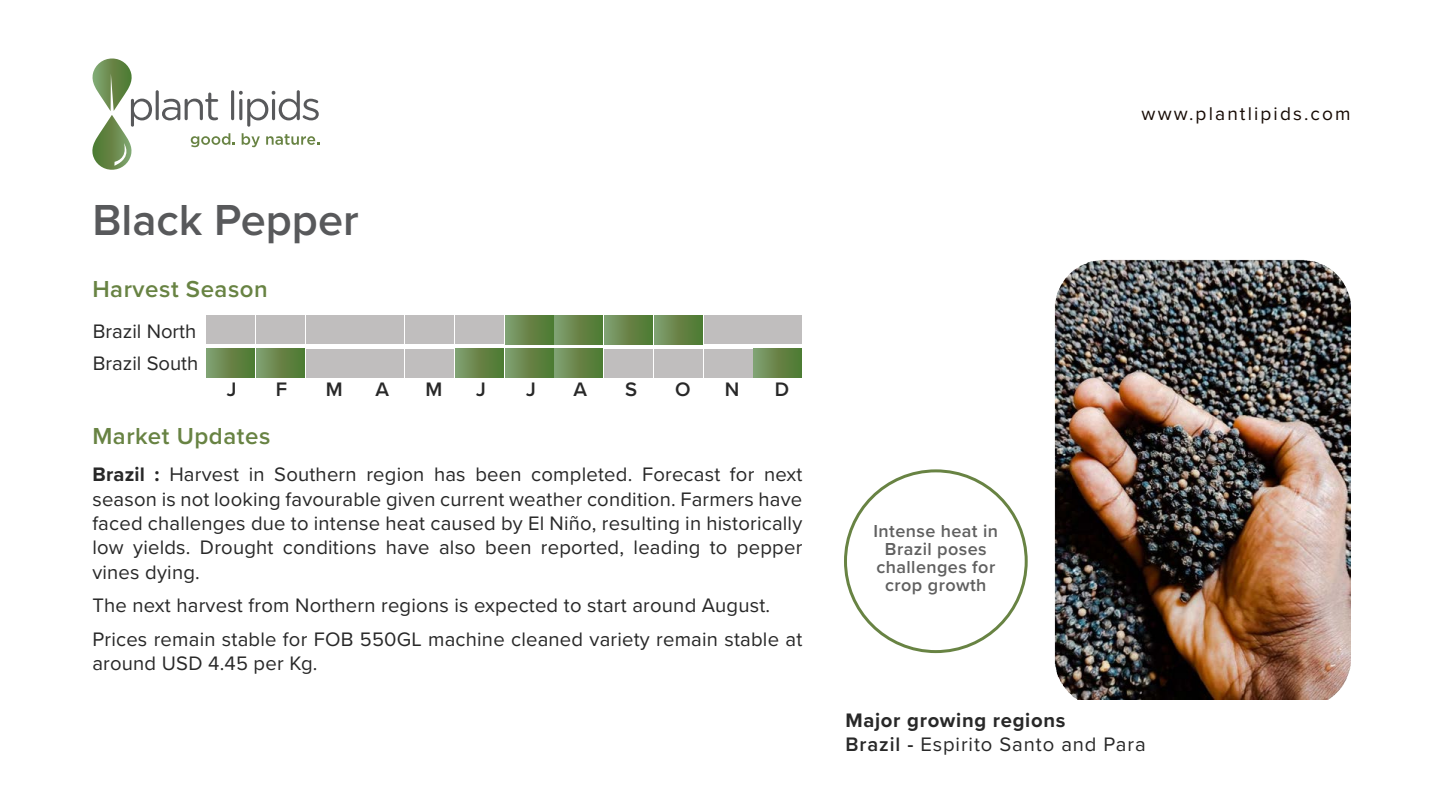
<style>
.page{position:relative;width:1440px;height:810px;background:#fff}
.page>*{position:absolute;margin:0;border:0;box-sizing:border-box;transform-origin:0 0}
.t1{font:600 45px "Proxima Nova";color:#58595b}
.t2{font:600 24px "Proxima Nova";letter-spacing:.025em;color:#688343}
.t3{font:20.25px/24.3px "Proxima Nova";letter-spacing:.01em;color:#282828}
.t4{font:20.25px/24.3px "Proxima Nova";letter-spacing:.045em;color:#282828}
.t5{font:600 20.25px "Proxima Nova";color:#282828}
.t6{font:19.12px "Proxima Nova";letter-spacing:.11em;color:#160a04}
.t7{font:600 18px/18px "Proxima Nova";letter-spacing:.025em;color:#606060;text-align:center}
.s1{font-weight:700}
.s2{font-weight:600}
</style>
<div class="page">
<img style="left:1055px;top:259px;width:295px;height:441px">
<div style="left:207px;top:315px;width:48px;height:29px;background:#c0bebe"></div>
<div style="left:256px;top:315px;width:49px;height:29px;background:#c0bebe"></div>
<div style="left:306px;top:315px;width:48px;height:29px;background:#c0bebe"></div>
<div style="left:356px;top:315px;width:48px;height:29px;background:#c0bebe"></div>
<div style="left:406px;top:315px;width:48px;height:29px;background:#c0bebe"></div>
<div style="left:455px;top:315px;width:49px;height:29px;background:#c0bebe"></div>
<div style="left:505px;top:315px;width:48px;height:29px;background:linear-gradient(to right,#819c6d,#4f752d)"></div>
<div style="left:555px;top:315px;width:48px;height:29px;background:linear-gradient(to right,#819b6c,#4e762d)"></div>
<div style="left:605px;top:315px;width:48px;height:29px;background:linear-gradient(to right,#829b6c,#4e762d)"></div>
<div style="left:654px;top:315px;width:48px;height:29px;background:linear-gradient(to right,#829c6d,#4f752d)"></div>
<div style="left:704px;top:315px;width:48px;height:29px;background:#c0bebe"></div>
<div style="left:754px;top:315px;width:48px;height:29px;background:#c0bebe"></div>
<div style="left:207px;top:349px;width:48px;height:29px;background:linear-gradient(to right,#829b6c,#4e762d)"></div>
<div style="left:256px;top:349px;width:49px;height:29px;background:linear-gradient(to right,#839c6d,#4c742b)"></div>
<div style="left:306px;top:349px;width:48px;height:29px;background:#c0bebe"></div>
<div style="left:356px;top:349px;width:48px;height:29px;background:#c0bebe"></div>
<div style="left:406px;top:349px;width:48px;height:29px;background:#c0bebe"></div>
<div style="left:455px;top:349px;width:49px;height:29px;background:linear-gradient(to right,#829c6d,#4c742b)"></div>
<div style="left:505px;top:349px;width:48px;height:29px;background:linear-gradient(to right,#819c6d,#4f752d)"></div>
<div style="left:555px;top:349px;width:48px;height:29px;background:linear-gradient(to right,#819b6c,#4e762d)"></div>
<div style="left:605px;top:349px;width:48px;height:29px;background:#c0bebe"></div>
<div style="left:654px;top:349px;width:48px;height:29px;background:#c0bebe"></div>
<div style="left:704px;top:349px;width:48px;height:29px;background:#c0bebe"></div>
<div style="left:754px;top:349px;width:48px;height:29px;background:linear-gradient(to right,#819b6c,#4e762d)"></div>
<hr style="left:156px;top:90px;width:3px;height:30px;background:#58595b;border-radius:2px">
<svg style="left:162px;top:93px;width:56px;height:27px"></svg>
<hr style="left:231px;top:90px;width:3px;height:30px;background:#58595b;border-radius:2px">
<svg style="left:239px;top:90px;width:80px;height:37px"></svg>
<svg style="left:92px;top:58px;width:60px;height:112px"></svg>
<svg style="left:191px;top:133px;width:44px;height:14px"></svg>
<svg style="left:242px;top:133px;width:18px;height:14px"></svg>
<svg style="left:266px;top:134px;width:53px;height:11px"></svg>
<h1 class="t1" style="left:92px;top:186px;width:268px">Black Pepper</h1>
<p class="t2" style="left:92px;top:271px;width:177px">Harvest Season</p>
<p class="t3" style="left:93px;top:314px;width:107px;line-height:31.8px">Brazil North<br>Brazil South</p>
<p class="t5" style="left:227px;top:375px;width:11px">J</p>
<p class="t5" style="left:276px;top:375px;width:13px">F</p>
<p class="t5" style="left:326px;top:375px;width:18px">M</p>
<p class="t5" style="left:375px;top:375px;width:15px">A</p>
<p class="t5" style="left:426px;top:375px;width:18px">M</p>
<p class="t5" style="left:476px;top:375px;width:11px">J</p>
<p class="t5" style="left:526px;top:375px;width:11px">J</p>
<p class="t5" style="left:574px;top:375px;width:15px">A</p>
<p class="t5" style="left:625px;top:375px;width:14px">S</p>
<p class="t5" style="left:675px;top:375px;width:17px">O</p>
<p class="t5" style="left:725px;top:375px;width:16px">N</p>
<p class="t5" style="left:775px;top:375px;width:16px">D</p>
<p class="t2" style="left:92px;top:418px;width:179px">Market Updates</p>
<p class="t3" style="left:92px;top:462px;width:711px;text-align:justify"><span class="s1">Brazil :</span> Harvest in Southern region has been completed. Forecast for next season is not looking favourable given current weather condition. Farmers have faced challenges due to intense heat caused by El Niño, resulting in historically low yields. Drought conditions have also been reported, leading to pepper vines dying.</p>
<p class="t3" style="left:92px;top:588px;width:711px;line-height:33.8px">The next harvest from Northern regions is expected to start around August.<br>Prices remain stable for FOB 550GL machine cleaned variety remain stable at</p>
<p class="t3" style="left:92px;top:651px;width:227px">around USD 4.45 per Kg.</p>
<p class="t6" style="left:1142px;top:100px;width:211px">www.plantlipids.com</p>
<p class="t7" style="left:874px;top:522px;width:126px">Intense heat in<br>Brazil poses challenges for crop growth</p>
<p class="t4" style="left:845px;top:707px;width:302px"><span class="s1">Major growing regions<br></span><span class="s2">Brazil -</span> Espirito Santo and Para</p>
</div>
